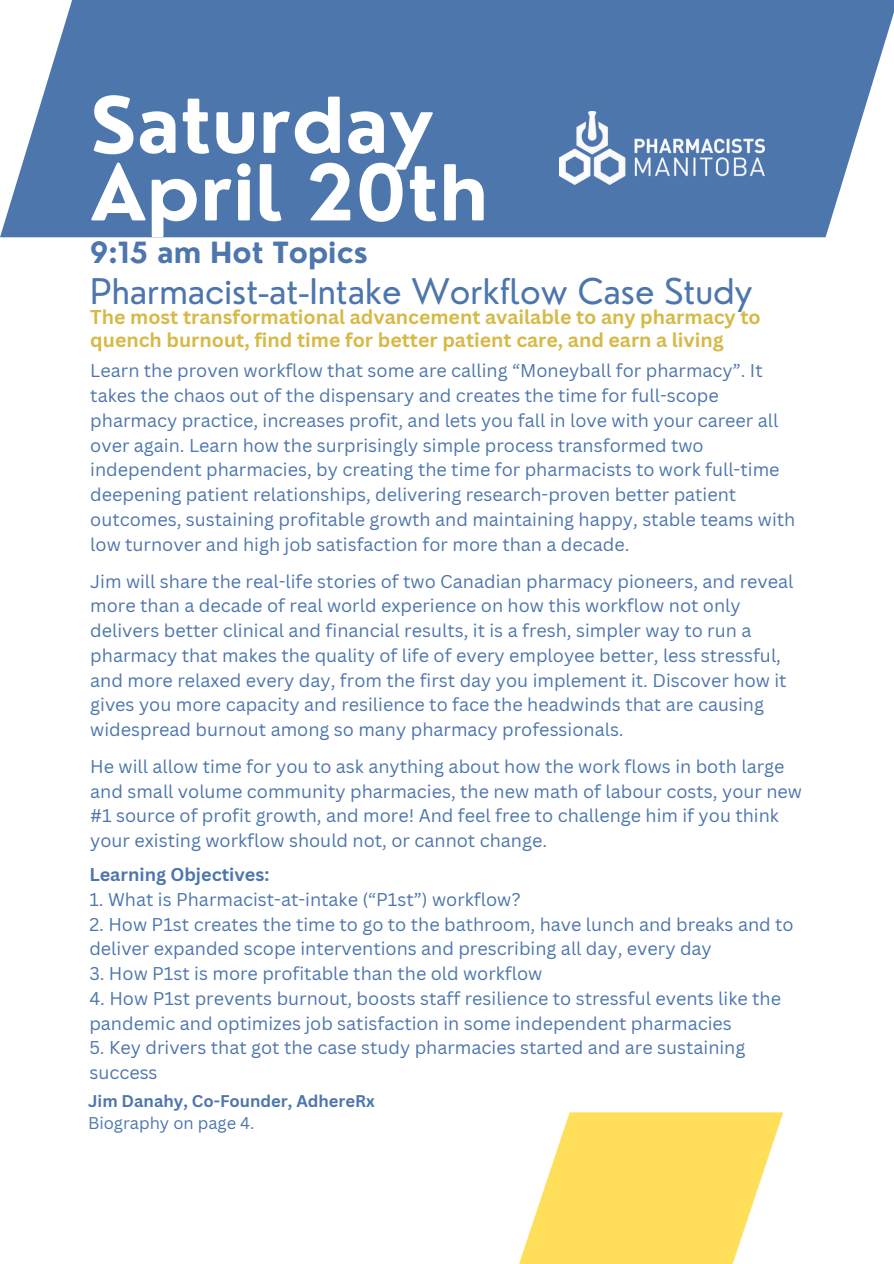
<style>
.page{position:relative;width:894px;height:1264px;background:#fff}
.page>*{position:absolute;margin:0;border:0;box-sizing:border-box;transform-origin:0 0}
.t1{font:700 75px/67.5px "Nourd";color:#fff}
.t2{font:34.5px "Nourd";color:#4d76ad}
.t3{font:700 28.5px "Nourd";color:#4d76ad}
.t4{font:700 19.5px/22.5px "Canva Sans";color:#d6b946}
.t5{font:18px/24.8px "Canva Sans";color:#4d76ad}
.t6{font:700 18px "Canva Sans";color:#4d76ad}
.t7{font:700 16.5px "Canva Sans";color:#4d76ad}
.t8{font:16.5px "Canva Sans";color:#4d76ad}
</style>
<div class="page">
<svg style="left:0;top:0;width:893px;height:237px;background:#5b81b3"></svg>
<svg style="left:519px;top:1112px;width:263px;height:151px"></svg>
<img style="left:559px;top:111px;width:204px;height:73px">
<h1 class="t1" style="left:90px;top:91px;width:399px">Saturday<br>April 20th</h1>
<p class="t3" style="left:90px;top:234px;width:279px">9:15 am Hot Topics</p>
<h2 class="t2" style="left:90px;top:269px;width:663px">Pharmacist-at-Intake Workflow Case Study</h2>
<h5 class="t4" style="left:90px;top:305px;width:671px">The most transformational advancement available to any pharmacy to quench burnout, find time for better patient care, and earn a living</h5>
<h5 class="t5" style="left:90px;top:358px;width:706px">Learn the proven workflow that some are calling “Moneyball for pharmacy”. It takes the chaos out of the dispensary and creates the time for full-scope pharmacy practice, increases profit, and lets you fall in love with your career all over again. Learn how the surprisingly simple process transformed two independent pharmacies, by creating the time for pharmacists to work full-time deepening patient relationships, delivering research-proven better patient outcomes, sustaining profitable growth and maintaining happy, stable teams with low turnover and high job satisfaction for more than a decade.</h5>
<h5 class="t5" style="left:90px;top:568px;width:704px">Jim will share the real-life stories of two Canadian pharmacy pioneers, and reveal more than a decade of real world experience on how this workflow not only delivers better clinical and financial results, it is a fresh, simpler way to run a pharmacy that makes the quality of life of every employee better, less stressful, and more relaxed every day, from the first day you implement it. Discover how it gives you more capacity and resilience to face the headwinds that are causing widespread burnout among so many pharmacy professionals.</h5>
<p class="t5" style="left:90px;top:753px;width:713px">He will allow time for you to ask anything about how the work flows in both large and small volume community pharmacies, the new math of labour costs, your new #1 source of profit growth, and more! And feel free to challenge him if you think your existing workflow should not, or cannot change.</p>
<p class="t6" style="left:89px;top:861px;width:181px">Learning Objectives:</p>
<p class="t5" style="left:89px;top:886px;width:432px">1. What is Pharmacist-at-intake (“P1st”) workflow?</p>
<p class="t5" style="left:89px;top:911px;width:705px">2. How P1st creates the time to go to the bathroom, have lunch and breaks and to deliver expanded scope interventions and prescribing all day, every day</p>
<p class="t5" style="left:89px;top:960px;width:454px">3. How P1st is more profitable than the old workflow</p>
<p class="t5" style="left:89px;top:985px;width:693px">4. How P1st prevents burnout, boosts staff resilience to stressful events like the pandemic and optimizes job satisfaction in some independent pharmacies</p>
<p class="t5" style="left:89px;top:1035px;width:657px">5. Key drivers that got the case study pharmacies started and are sustaining success</p>
<h4 class="t7" style="left:88px;top:1089px;width:288px">Jim Danahy, Co-Founder, AdhereRx</h4>
<h5 class="t8" style="left:88px;top:1111px;width:168px">Biography on page 4.</h5>
</div>
